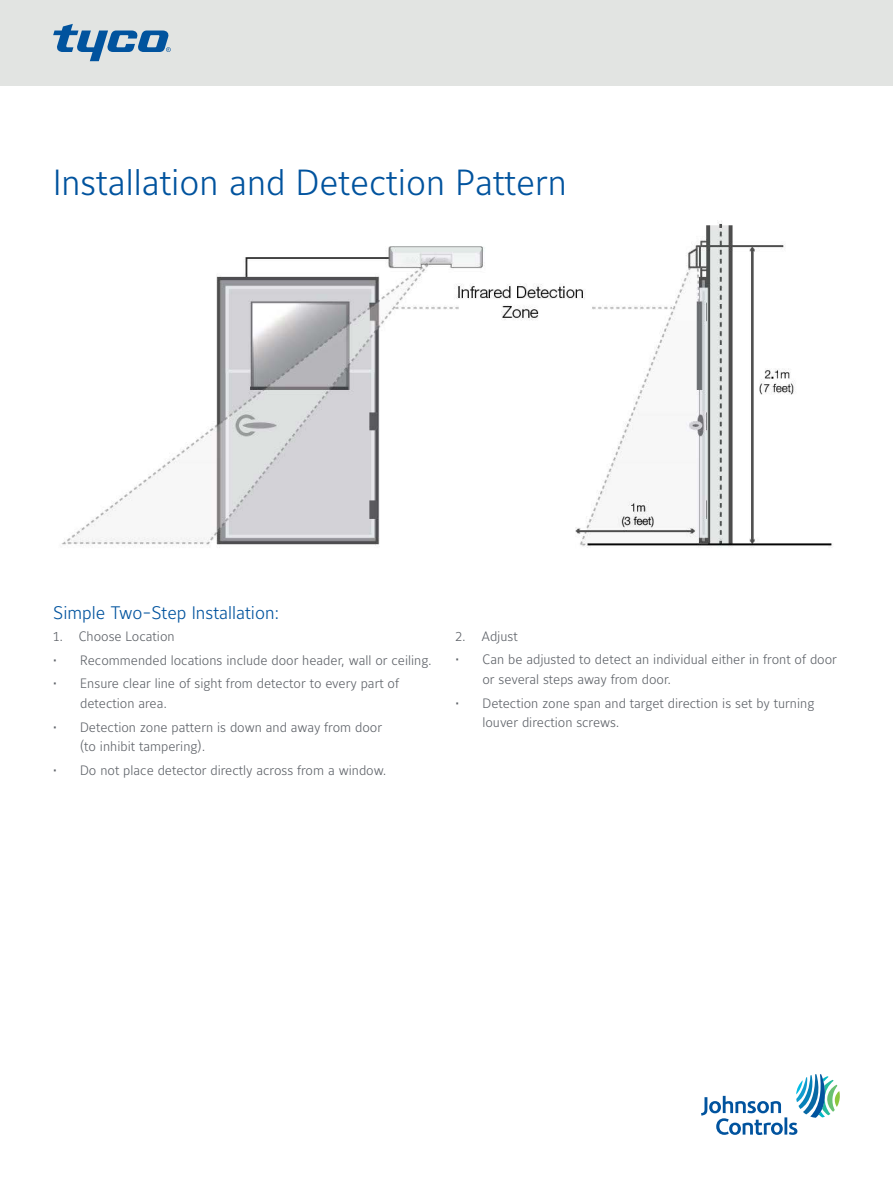
<style>
.page{position:relative;width:893px;height:1188px;background:#fff}
.page>*{position:absolute;margin:0;border:0;box-sizing:border-box;transform-origin:0 0}
.t1{font:300 36px "Maurea Jci Lf ML";color:#01539e}
.t2{font:300 18px "Maurea Jci Lf ML";color:#01539e}
.t3{font:300 13.5px/19.5px "Maurea Jci Lf ML";color:#5f6369}
</style>
<div class="page">
<div style="left:0;top:0;width:893px;height:85px;background:#e2e4e2"></div>
<svg style="left:53px;top:24px;width:118px;height:37px"></svg>
<svg style="left:701px;top:1074px;width:139px;height:61px"></svg>
<img style="left:61px;top:221px;width:771px;height:327px">
<h1 class="t1" style="left:53px;top:160px;width:515px">Installation and Detection Pattern</h1>
<h2 class="t2" style="left:53px;top:602px;width:228px">Simple Two-Step Installation:</h2>
<p class="t3" style="left:53px;top:626px;width:123px">1. Choose Location</p>
<p class="t3" style="left:53px;top:650px;width:380px">• Recommended locations include door header, wall or ceiling.</p>
<p class="t3" style="left:80px;top:674px;width:320px;text-indent:-27px">• Ensure clear line of sight from detector to every part of detection area.</p>
<p class="t3" style="left:80px;top:717px;width:304px;text-indent:-27px">• Detection zone pattern is down and away from door (to inhibit tampering).</p>
<p class="t3" style="left:53px;top:760px;width:335px">• Do not place detector directly across from a window.</p>
<p class="t3" style="left:455px;top:626px;width:64px">2. Adjust</p>
<p class="t3" style="left:482px;top:650px;width:356px;text-indent:-27px">• Can be adjusted to detect an individual either in front of door or several steps away from door.</p>
<p class="t3" style="left:482px;top:693px;width:333px;text-indent:-27px">• Detection zone span and target direction is set by turning louver direction screws.</p>
</div>
